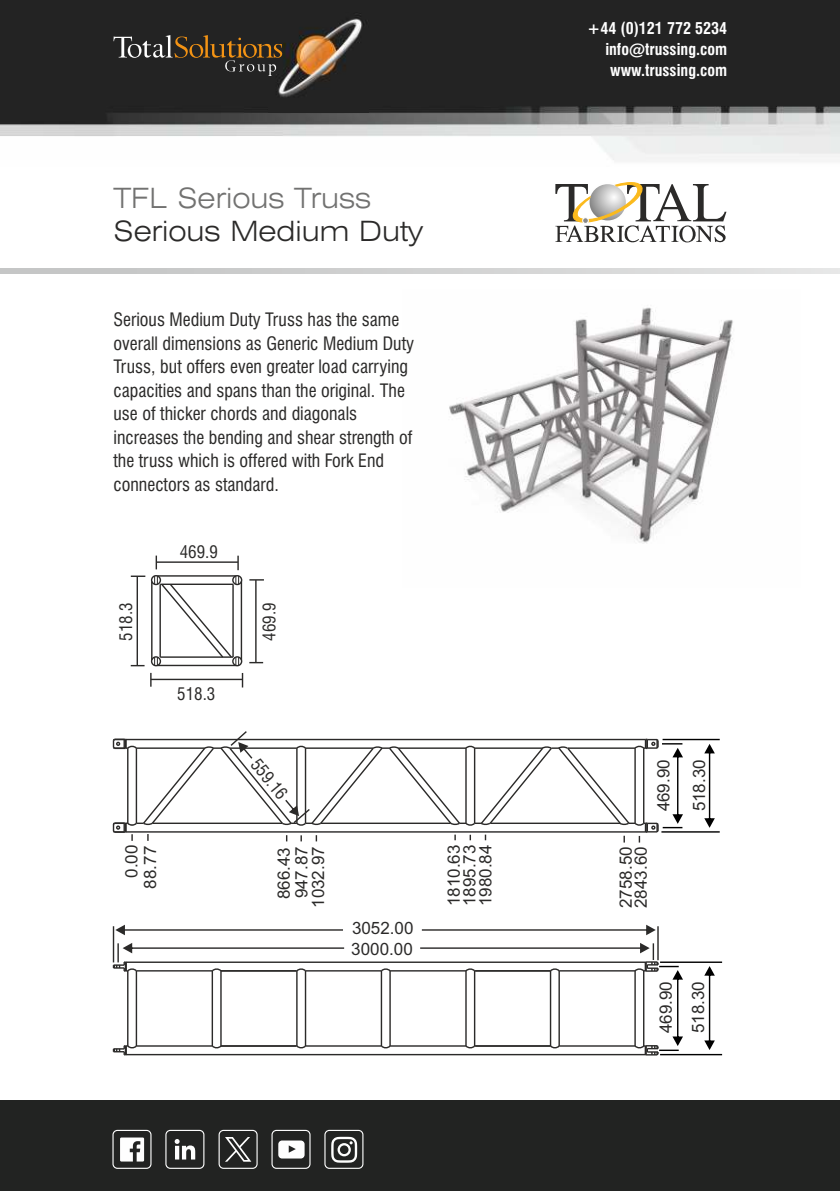
<style>
.page{position:relative;width:840px;height:1191px;background:#fff}
.page>*{position:absolute;margin:0;border:0;box-sizing:border-box;transform-origin:0 0}
.t1{font:300 expanded 28px "Swiss 721 BT";color:#2b2a29}
.t2{font:300 expanded 28px "Swiss 721 BT";color:#727271}
.t3{font:condensed 18px/23.6px "Swiss 721 BT";color:#2b2a29}
.t4{font:17px/17px "Arial";color:#2b2a29}
.t5{font:condensed 17px "Swiss 721 BT";color:#2b2a29}
.t6{font:700 condensed 16px/21.2px "Swiss 721 BT";color:#fefefe;text-align:right}
</style>
<div class="page">
<img style="left:449px;top:307px;width:284px;height:237px">
<img style="left:0;top:0;width:839px;height:161px">
<img style="left:269px;top:12px;width:99px;height:100px">
<svg style="left:113px;top:35px;width:170px;height:41px;background:#41392f"></svg>
<svg style="left:0;top:269px;width:839px;height:5px;background:#d2d2d2"></svg>
<svg style="left:555px;top:182px;width:171px;height:61px"></svg>
<hr style="left:151px;top:581px;width:1px;height:79px;background:#2b2a29">
<hr style="left:240px;top:581px;width:2px;height:79px;background:#2b2a29">
<hr style="left:157px;top:665px;width:79px;height:1px;background:#2b2a29">
<div style="left:151px;top:656px;width:10px;height:10px;border:1px solid #2b2a29;border-radius:50%"></div>
<div style="left:232px;top:656px;width:10px;height:10px;border:1px solid #2b2a29;border-radius:50%"></div>
<hr style="left:157px;top:575px;width:79px;height:1px;background:#2b2a29">
<div style="left:151px;top:575px;width:10px;height:10px;border:1px solid #2b2a29;border-radius:50%"></div>
<svg style="left:154px;top:576px;width:85px;height:89px"></svg>
<div style="left:232px;top:575px;width:10px;height:10px;border:1px solid #2b2a29;border-radius:50%"></div>
<svg style="left:242px;top:673px;width:1px;height:14px"></svg>
<svg style="left:150px;top:673px;width:1px;height:13px"></svg>
<hr style="left:151px;top:678px;width:91px;height:2px;background:#2b2a29">
<svg style="left:237px;top:555px;width:2px;height:15px"></svg>
<svg style="left:155px;top:555px;width:2px;height:14px"></svg>
<hr style="left:156px;top:561px;width:82px;height:2px;background:#2b2a29">
<svg style="left:131px;top:575px;width:14px;height:2px"></svg>
<svg style="left:131px;top:665px;width:13px;height:1px"></svg>
<hr style="left:136px;top:576px;width:2px;height:89px;background:#2b2a29">
<svg style="left:249px;top:579px;width:15px;height:1px"></svg>
<svg style="left:249px;top:662px;width:14px;height:1px"></svg>
<hr style="left:255px;top:580px;width:1px;height:82px;background:#2b2a29">
<div style="left:0;top:1100px;width:839px;height:91px;background:#222322"></div>
<div style="left:218px;top:1129px;width:39px;height:39px;border:1px solid #fefefe;border-radius:4px"></div>
<svg style="left:225px;top:1137px;width:26px;height:24px"></svg>
<div style="left:112px;top:1129px;width:39px;height:39px;border:1px solid #fefefe;border-radius:4px"></div>
<div style="left:165px;top:1129px;width:39px;height:39px;border:1px solid #fefefe;border-radius:4px"></div>
<div style="left:271px;top:1129px;width:39px;height:39px;border:1px solid #fefefe;border-radius:4px"></div>
<div style="left:324px;top:1129px;width:39px;height:39px;border:1px solid #fefefe;border-radius:4px"></div>
<svg style="left:331px;top:1136px;width:26px;height:26px"></svg>
<svg style="left:278px;top:1140px;width:26px;height:18px"></svg>
<svg style="left:174px;top:1139px;width:21px;height:20px"></svg>
<svg style="left:120px;top:1137px;width:24px;height:24px"></svg>
<hr style="left:662px;top:739px;width:57px;height:1px;background:#000">
<hr style="left:661px;top:831px;width:58px;height:1px;background:#000">
<svg style="left:704px;top:744px;width:10px;height:83px"></svg>
<svg style="left:112px;top:731px;width:570px;height:111px"></svg>
<hr style="left:658px;top:965px;width:20px;height:2px;background:#000">
<hr style="left:658px;top:1049px;width:20px;height:2px;background:#000">
<hr style="left:659px;top:1054px;width:62px;height:1px;background:#000">
<hr style="left:659px;top:961px;width:62px;height:2px;background:#000">
<svg style="left:704px;top:966px;width:10px;height:84px"></svg>
<svg style="left:672px;top:970px;width:10px;height:76px"></svg>
<hr style="left:113px;top:926px;width:1px;height:36px;background:#2b2a29">
<hr style="left:657px;top:926px;width:1px;height:34px;background:#2b2a29">
<svg style="left:115px;top:924px;width:228px;height:11px"></svg>
<svg style="left:421px;top:924px;width:234px;height:11px"></svg>
<hr style="left:559px;top:1045px;width:75px;height:1px;background:#2b2a29">
<hr style="left:642px;top:970px;width:2px;height:76px;background:#2b2a29">
<hr style="left:634px;top:970px;width:1px;height:76px;background:#2b2a29">
<hr style="left:127px;top:970px;width:1px;height:76px;background:#2b2a29">
<hr style="left:136px;top:970px;width:1px;height:76px;background:#2b2a29">
<hr style="left:126px;top:961px;width:519px;height:2px;background:#2b2a29">
<hr style="left:126px;top:1054px;width:519px;height:1px;background:#2b2a29">
<hr style="left:136px;top:1045px;width:76px;height:1px;background:#2b2a29">
<svg style="left:113px;top:1044px;width:25px;height:11px"></svg>
<hr style="left:305px;top:1045px;width:76px;height:1px;background:#2b2a29">
<hr style="left:305px;top:970px;width:76px;height:1px;background:#2b2a29">
<hr style="left:304px;top:970px;width:2px;height:76px;background:#2b2a29">
<hr style="left:296px;top:970px;width:1px;height:76px;background:#2b2a29">
<svg style="left:295px;top:1044px;width:12px;height:4px"></svg>
<svg style="left:210px;top:1044px;width:13px;height:4px"></svg>
<hr style="left:211px;top:970px;width:2px;height:76px;background:#2b2a29">
<hr style="left:220px;top:970px;width:1px;height:76px;background:#2b2a29">
<hr style="left:221px;top:1045px;width:76px;height:1px;background:#2b2a29">
<hr style="left:390px;top:970px;width:75px;height:1px;background:#2b2a29">
<hr style="left:549px;top:970px;width:2px;height:76px;background:#2b2a29">
<hr style="left:558px;top:970px;width:1px;height:76px;background:#2b2a29">
<svg style="left:548px;top:1044px;width:13px;height:4px"></svg>
<hr style="left:475px;top:1045px;width:75px;height:1px;background:#2b2a29">
<svg style="left:463px;top:1044px;width:13px;height:4px"></svg>
<hr style="left:473px;top:970px;width:2px;height:76px;background:#2b2a29">
<hr style="left:465px;top:970px;width:1px;height:76px;background:#2b2a29">
<hr style="left:390px;top:1045px;width:75px;height:1px;background:#2b2a29">
<hr style="left:389px;top:970px;width:1px;height:76px;background:#2b2a29">
<hr style="left:380px;top:970px;width:2px;height:76px;background:#2b2a29">
<svg style="left:379px;top:968px;width:13px;height:4px"></svg>
<svg style="left:379px;top:1044px;width:13px;height:4px"></svg>
<svg style="left:632px;top:1043px;width:27px;height:13px"></svg>
<svg style="left:112px;top:942px;width:232px;height:30px"></svg>
<svg style="left:420px;top:942px;width:239px;height:31px"></svg>
<h1 class="t2" style="left:113px;top:186px;width:259px">TFL Serious Truss</h1>
<h1 class="t1" style="left:113px;top:220px;width:311px">Serious Medium Duty</h1>
<p class="t3" style="left:113px;top:310px;width:302px">Serious Medium Duty Truss has the same overall dimensions as Generic Medium Duty Truss, but offers even greater load carrying capacities and spans than the original. The use of thicker chords and diagonals increases the bending and shear strength of the truss which is offered with Fork End connectors as standard.</p>
<p class="t5" style="left:180px;top:545px;width:40px">469.9</p>
<p class="t5" style="left:119px;top:640px;width:40px;rotate:-90deg">518.3</p>
<p class="t5" style="left:262px;top:640px;width:40px;rotate:-90deg">469.9</p>
<p class="t5" style="left:177px;top:687px;width:40px">518.3</p>
<p class="t5" style="left:260px;top:756px;width:48px;rotate:51deg">559.16</p>
<p class="t6" style="left:586px;top:19px;width:141px">+44 (0)121 772 5234 info@trussing.com www.trussing.com</p>
<p class="t4" style="left:646px;top:811px;width:53px;line-height:35.8px;rotate:-90deg">469.90<br>518.30</p>
<p class="t4" style="left:124px;top:888px;width:45px;line-height:18.6px;text-align:right;rotate:-90deg">0.00<br>88.77</p>
<p class="t4" style="left:277px;top:908px;width:63px;text-align:center;rotate:-90deg">866.43<br>947.87<br>1032.97</p>
<p class="t4" style="left:447px;top:906px;width:63px;line-height:16px;text-align:justify;rotate:-90deg">1810.63<br>1895.73<br>1980.84</p>
<p class="t4" style="left:619px;top:908px;width:63px;line-height:15.2px;rotate:-90deg">2758.50<br>2843.60</p>
<p class="t4" style="left:352px;top:920px;width:63px">3052.00</p>
<p class="t4" style="left:351px;top:941px;width:63px">3000.00</p>
<p class="t4" style="left:651px;top:1033px;width:53px;line-height:32.4px;rotate:-90deg">469.90<br>518.30</p>
</div>
